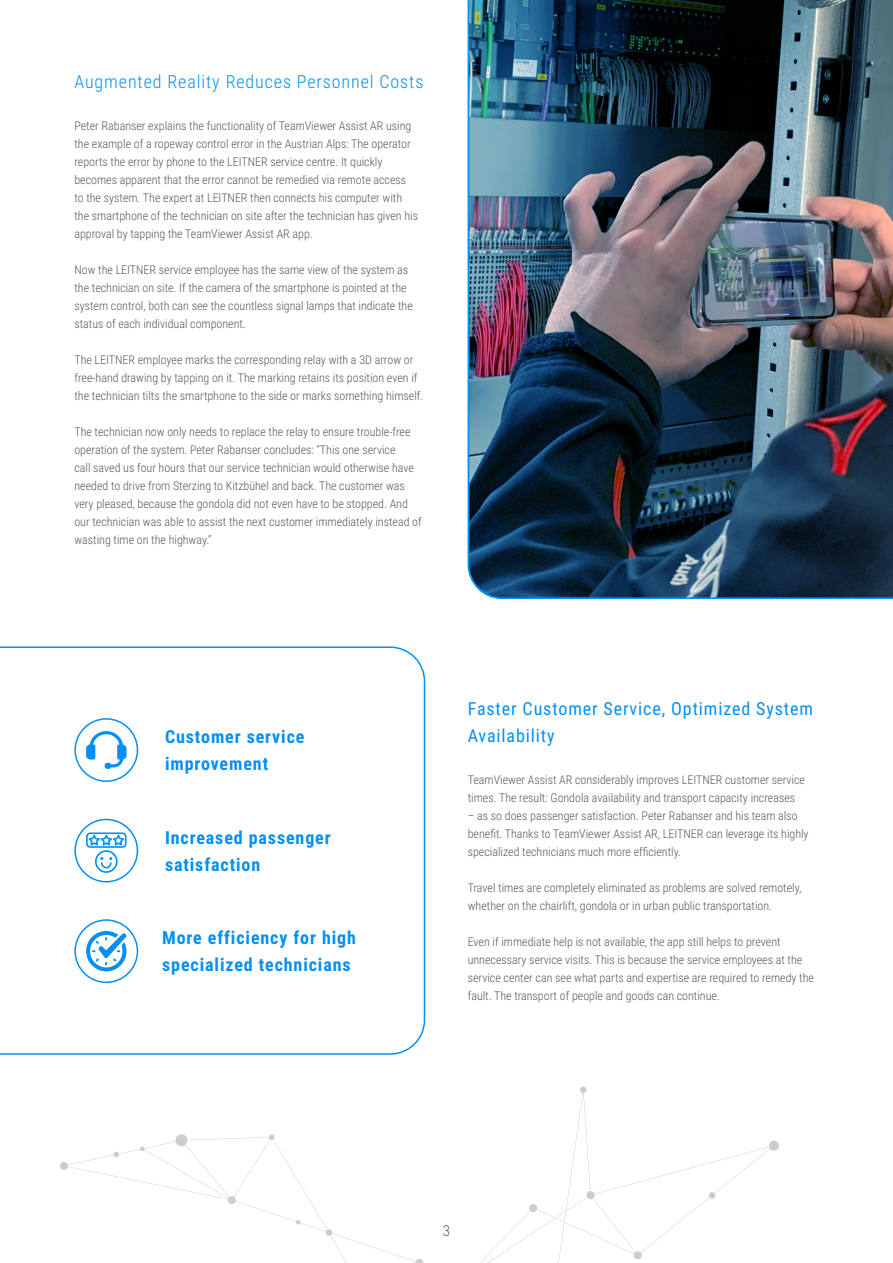
<style>
.page{position:relative;width:893px;height:1263px;background:#fff}
.page>*{position:absolute;margin:0;border:0;box-sizing:border-box;transform-origin:0 0}
.t1{font:700 18px/27px "Roboto Condensed";letter-spacing:.05em;color:#038ff4}
.t2{font:18px/27px "Roboto Condensed";letter-spacing:.05em;color:#038ff4}
.t3{font:300 18px "Roboto Condensed";letter-spacing:.05em;color:#038ff4}
.t4{font:300 15px "Roboto Condensed";color:#575756}
.t5{font:300 12px/18px "Roboto Condensed";color:#575756}
</style>
<div class="page">
<svg style="left:0;top:646px;width:425px;height:409px"></svg>
<svg style="left:60px;top:1086px;width:719px;height:177px"></svg>
<img style="left:468px;top:0;width:425px;height:599px">
<div style="left:74px;top:718px;width:64px;height:64px;border:2px solid #038ff4;border-radius:50%"></div>
<svg style="left:86px;top:730px;width:41px;height:39px"></svg>
<div style="left:74px;top:819px;width:64px;height:63px;border:2px solid #038ff4;border-radius:50%"></div>
<svg style="left:86px;top:832px;width:41px;height:41px"></svg>
<div style="left:74px;top:919px;width:64px;height:64px;border:2px solid #038ff4;border-radius:50%"></div>
<svg style="left:86px;top:931px;width:42px;height:40px"></svg>
<h1 class="t3" style="left:74px;top:69px;width:350px">Augmented Reality Reduces Personnel Costs</h1>
<p class="t5" style="left:74px;top:117px;width:345px">Peter Rabanser explains the functionality of TeamViewer Assist AR using the example of a ropeway control error in the Austrian Alps: The operator reports the error by phone to the LEITNER service centre. It quickly becomes apparent that the error cannot be remedied via remote access to the system. The expert at LEITNER then connects his computer with the smartphone of the technician on site after the technician has given his approval by tapping the TeamViewer Assist AR app.</p>
<p class="t5" style="left:74px;top:261px;width:340px">Now the LEITNER service employee has the same view of the system as the technician on site. If the camera of the smartphone is pointed at the system control, both can see the countless signal lamps that indicate the status of each individual component.</p>
<p class="t5" style="left:74px;top:351px;width:350px">The LEITNER employee marks the corresponding relay with a 3D arrow or free-hand drawing by tapping on it. The marking retains its position even if the technician tilts the smartphone to the side or marks something himself.</p>
<p class="t5" style="left:74px;top:423px;width:349px">The technician now only needs to replace the relay to ensure trouble-free operation of the system. Peter Rabanser concludes: “This one service<br>call saved us four hours that our service technician would otherwise have needed to drive from Sterzing to Kitzbühel and back. The customer was very pleased, because the gondola did not even have to be stopped. And our technician was able to assist the next customer immediately instead of wasting time on the highway.”</p>
<h1 class="t1" style="left:165px;top:723px;width:141px">Customer service improvement</h1>
<h1 class="t1" style="left:165px;top:823px;width:167px">Increased passenger satisfaction</h1>
<h1 class="t1" style="left:162px;top:924px;width:195px">More efficiency for high specialized technicians</h1>
<h1 class="t2" style="left:468px;top:694px;width:347px">Faster Customer Service, Optimized System<br>Availability</h1>
<p class="t5" style="left:468px;top:770px;width:339px">TeamViewer Assist AR considerably improves LEITNER customer service times. The result: Gondola availability and transport capacity increases</p>
<p class="t5" style="left:468px;top:806px;width:342px">– as so does passenger satisfaction. Peter Rabanser and his team also benefit. Thanks to TeamViewer Assist AR, LEITNER can leverage its highly specialized technicians much more efficiently.</p>
<p class="t5" style="left:468px;top:878px;width:335px">Travel times are completely eliminated as problems are solved remotely, whether on the chairlift, gondola or in urban public transportation.</p>
<p class="t5" style="left:468px;top:932px;width:348px">Even if immediate help is not available, the app still helps to prevent unnecessary service visits. This is because the service employees at the service center can see what parts and expertise are required to remedy the fault. The transport of people and goods can continue.</p>
<p class="t4" style="left:443px;top:1220px;width:9px">3</p>
</div>
